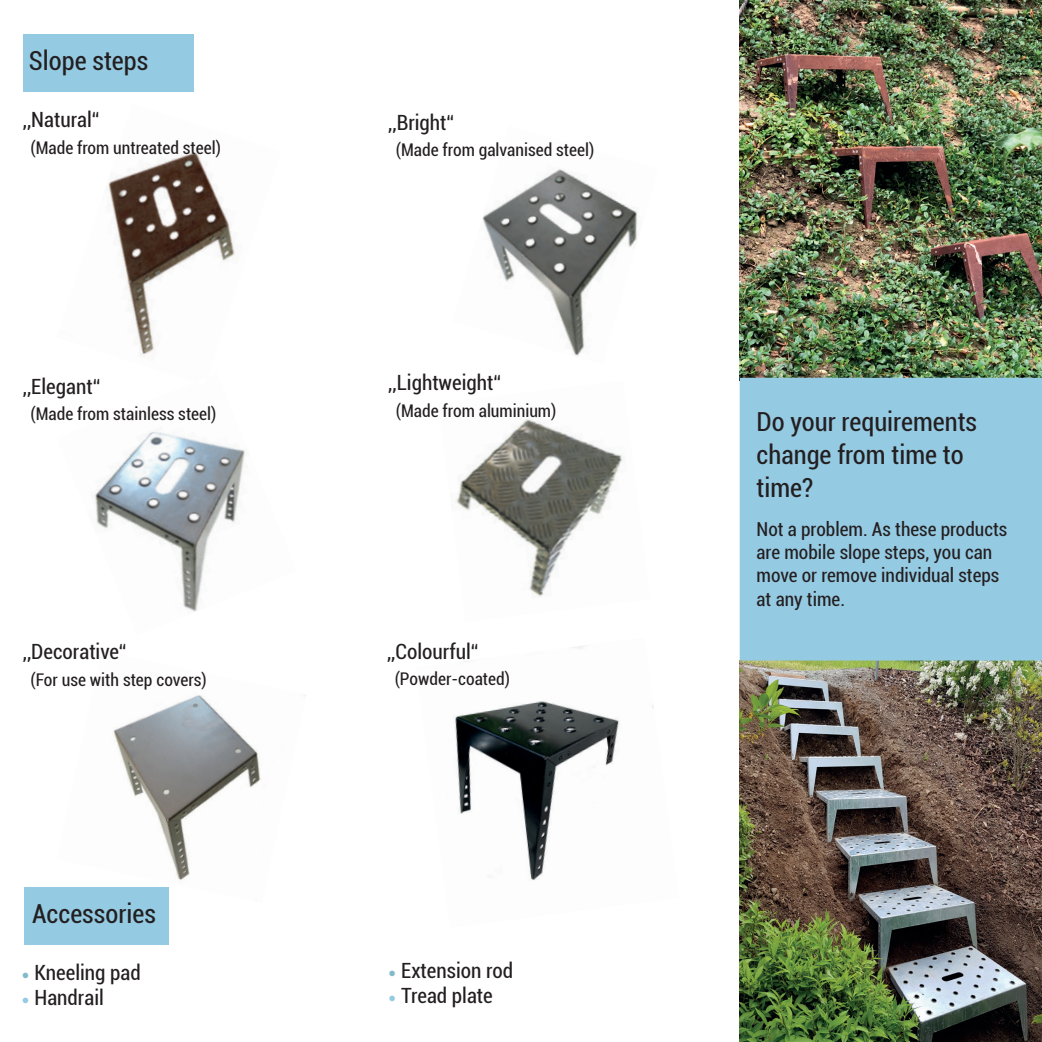
<style>
.page{position:relative;width:1042px;height:1042px;background:#fff}
.page>*{position:absolute;margin:0;border:0;box-sizing:border-box;transform-origin:0 0}
.t1{font:condensed 26.25px/33.2px "Roboto";color:#231f20}
.t2{font:condensed 21px "Roboto";color:#231f20}
.t3{font:condensed 19.25px/23.1px "Roboto";color:#231f20}
.t4{font:condensed 17.5px "Roboto";color:#231f20}
.s1{font-family:"Minion Pro";font-stretch:normal;color:#83bac9}
.s2{font-family:"Minion Pro";font-stretch:normal;color:#95cae3}
</style>
<div class="page">
<img style="left:453px;top:645px;width:201px;height:235px">
<img style="left:113px;top:694px;width:193px;height:187px">
<div style="left:24px;top:887px;width:145px;height:57px;background:#95cae3"></div>
<img style="left:94px;top:428px;width:152px;height:184px">
<img style="left:108px;top:151px;width:127px;height:206px">
<img style="left:740px;top:0;width:302px;height:378px">
<img style="left:740px;top:660px;width:302px;height:382px">
<div style="left:740px;top:378px;width:302px;height:282px;background:#95cae3"></div>
<img style="left:482px;top:169px;width:156px;height:187px">
<img style="left:456px;top:419px;width:167px;height:178px">
<div style="left:23px;top:34px;width:170px;height:57px;background:#95cae3"></div>
<h1 class="t1" style="left:29px;top:43px;width:121px">Slope steps</h1>
<p class="t2" style="left:23px;top:105px;width:78px">,,Natural“</p>
<p class="t4" style="left:31px;top:135px;width:192px">(Made from untreated steel)</p>
<p class="t2" style="left:23px;top:371px;width:79px">,,Elegant“</p>
<p class="t4" style="left:31px;top:401px;width:187px">(Made from stainless steel)</p>
<p class="t2" style="left:23px;top:637px;width:105px">,,Decorative“</p>
<p class="t4" style="left:31px;top:667px;width:178px">(For use with step covers)</p>
<h1 class="t1" style="left:32px;top:896px;width:125px">Accessories</h1>
<p class="t2" style="left:22px;top:958px;width:121px"><span class="s1">•</span> Kneeling pad</p>
<p class="t2" style="left:22px;top:983px;width:84px"><span class="s2">•</span> Handrail</p>
<p class="t2" style="left:388px;top:108px;width:67px">,,Bright“</p>
<p class="t4" style="left:396px;top:138px;width:200px">(Made from galvanised steel)</p>
<p class="t2" style="left:388px;top:368px;width:114px">,,Lightweight“</p>
<p class="t4" style="left:396px;top:398px;width:162px">(Made from aluminium)</p>
<p class="t2" style="left:387px;top:636px;width:93px">,,Colourful“</p>
<p class="t4" style="left:395px;top:666px;width:117px">(Powder-coated)</p>
<p class="t2" style="left:388px;top:956px;width:126px"><span class="s1">•</span> Extension rod</p>
<p class="t2" style="left:388px;top:981px;width:106px"><span class="s2">•</span> Tread plate</p>
<h1 class="t1" style="left:756px;top:404px;width:222px">Do your requirements change from time to time?</h1>
<p class="t3" style="left:756px;top:517px;width:252px">Not a problem. As these products are mobile slope steps, you can move or remove individual steps at any time.</p>
</div>
